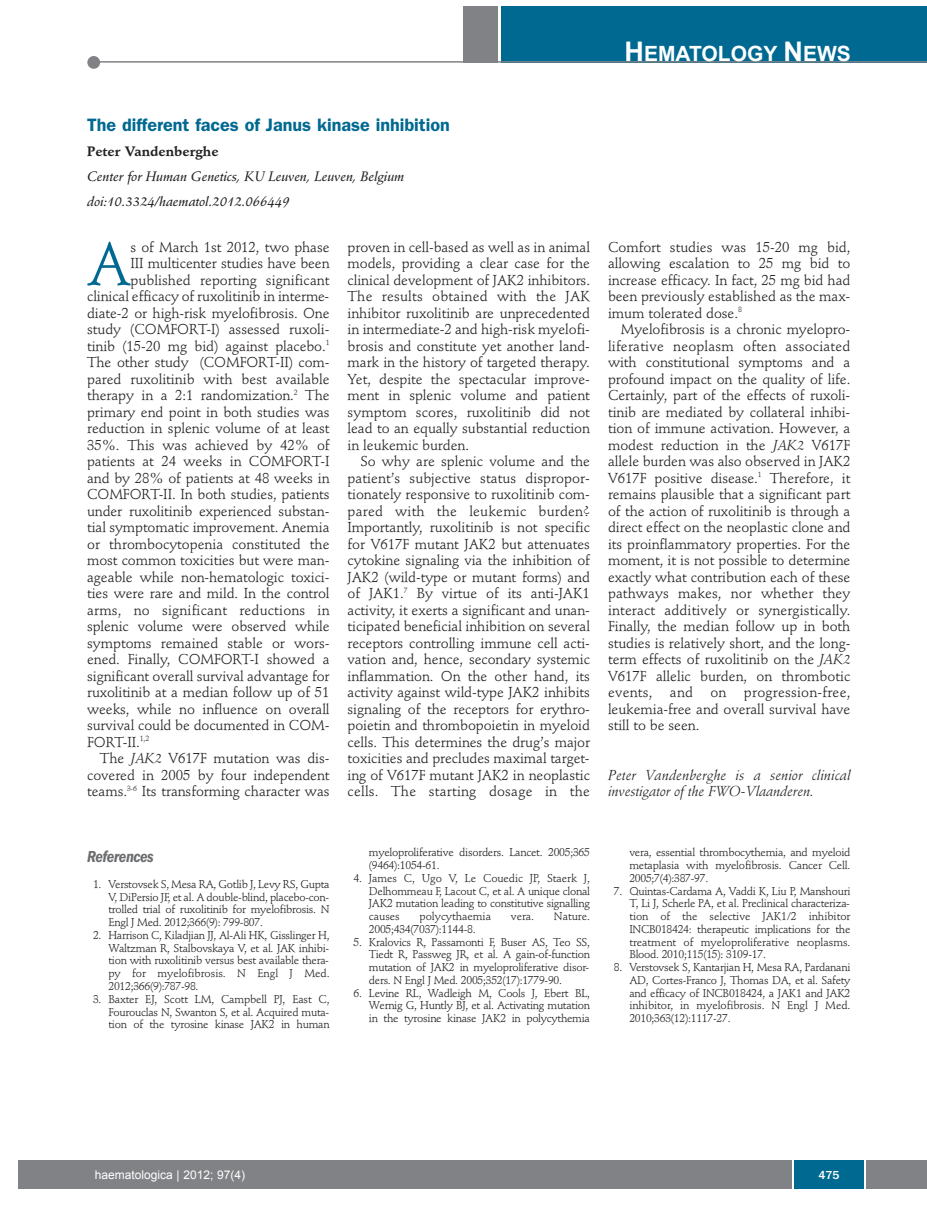
<style>
.page{position:relative;width:927px;height:1225px;background:#fff}
.page>*{position:absolute;margin:0;border:0;box-sizing:border-box;transform-origin:0 0}
.t1{font:60.45px "Stempel Schneidler";color:#006991}
.t2{font:700 21px "Arial";color:#fff}
.t3{font:600 18px "Franklin Gothic";color:#006991}
.t4{font:italic 600 condensed 16.5px "Franklin Gothic";letter-spacing:-.025em;color:#6c6d70}
.t5{font:14.25px/16.5px "Stempel Schneidler";letter-spacing:-.005em;color:#231f20;text-align:justify}
.t6{font:italic 14.25px/16.5px "Stempel Schneidler";letter-spacing:.005em;color:#231f20}
.t7{font:italic 13.5px/25px "Stempel Schneidler Med";letter-spacing:-.005em;color:#231f20}
.t8{font:700 13.5px "Stempel Schneidler";color:#231f20}
.t9{font:12px "Arial";color:#fff}
.t10{font:500 12px "Franklin Gothic";color:#fff}
.t11{font:11.25px/12.8px "Stempel Schneidler";letter-spacing:-.025em;color:#231f20;text-align:justify}
.t12{font:11.25px "Stempel Schneidler";letter-spacing:-.005em;color:#231f20}
.s1{font-size:27px}
.s2{font-style:italic}
</style>
<div class="page">
<div style="left:18px;top:1160px;width:909px;height:28px;background:#808285"></div>
<div style="left:501px;top:6px;width:426px;height:56px;background:#006991"></div>
<div style="left:463px;top:6px;width:34px;height:56px;background:#808285"></div>
<div style="left:87px;top:56px;width:13px;height:13px;background:#808285;border-radius:50%"></div>
<hr style="left:95px;top:61px;width:832px;height:2px;background:#808285">
<div style="left:794px;top:1160px;width:70px;height:28px;background:#006991"></div>
<hr style="left:792px;top:1160px;width:2px;height:28px;background:#fff">
<hr style="left:864px;top:1160px;width:2px;height:28px;background:#fff">
<h2 class="t2" style="left:625px;top:42px;width:228px"><span class="s1">H</span>EMATOLOGY <span class="s1">N</span>EWS</h2>
<p class="t3" style="left:87px;top:119px;width:364px">The different faces of Janus kinase inhibition</p>
<p class="t8" style="left:87px;top:146px;width:133px">Peter Vandenberghe</p>
<p class="t7" style="left:87px;top:166px;width:319px">Center for Human Genetics, KU Leuven, Leuven, Belgium doi:10.3324/haematol.2012.066449</p>
<h1 class="t1" style="left:87px;top:239px;width:45px">A</h1>
<p class="t5" style="left:130px;top:240px;width:201px">s of March 1st 2012, two phase</p>
<p class="t5" style="left:130px;top:256px;width:201px">III multicenter studies have been</p>
<p class="t5" style="left:130px;top:273px;width:201px">published reporting significant</p>
<p class="t5" style="left:87px;top:289px;width:244px">clinical efficacy of ruxolitinib in interme-</p>
<p class="t5" style="left:87px;top:306px;width:244px">diate-2 or high-risk myelofibrosis. One</p>
<p class="t5" style="left:87px;top:322px;width:244px">study (COMFORT-I) assessed ruxoli-</p>
<p class="t5" style="left:87px;top:339px;width:244px">tinib (15-20 mg bid) against placebo.<sup>1</sup></p>
<p class="t5" style="left:87px;top:355px;width:244px">The other study (COMFORT-II) com-</p>
<p class="t5" style="left:87px;top:372px;width:244px">pared ruxolitinib with best available</p>
<p class="t5" style="left:87px;top:388px;width:244px">therapy in a 2:1 randomization.<sup>2</sup> The</p>
<p class="t5" style="left:87px;top:405px;width:244px">primary end point in both studies was</p>
<p class="t5" style="left:87px;top:421px;width:244px">reduction in splenic volume of at least</p>
<p class="t5" style="left:87px;top:438px;width:244px">35%. This was achieved by 42% of</p>
<p class="t5" style="left:87px;top:454px;width:244px">patients at 24 weeks in COMFORT-I</p>
<p class="t5" style="left:87px;top:471px;width:244px">and by 28% of patients at 48 weeks in</p>
<p class="t5" style="left:87px;top:487px;width:244px">COMFORT-II. In both studies, patients</p>
<p class="t5" style="left:87px;top:504px;width:244px">under ruxolitinib experienced substan-</p>
<p class="t5" style="left:87px;top:520px;width:244px">tial symptomatic improvement. Anemia</p>
<p class="t5" style="left:87px;top:537px;width:244px">or thrombocytopenia constituted the</p>
<p class="t5" style="left:87px;top:553px;width:244px">most common toxicities but were man-</p>
<p class="t5" style="left:87px;top:570px;width:244px">ageable while non-hematologic toxici-</p>
<p class="t5" style="left:87px;top:586px;width:244px">ties were rare and mild. In the control</p>
<p class="t5" style="left:87px;top:603px;width:244px">arms, no significant reductions in</p>
<p class="t5" style="left:87px;top:619px;width:244px">splenic volume were observed while</p>
<p class="t5" style="left:87px;top:636px;width:244px">symptoms remained stable or wors-</p>
<p class="t5" style="left:87px;top:652px;width:244px">ened. Finally, COMFORT-I showed a</p>
<p class="t5" style="left:87px;top:669px;width:244px">significant overall survival advantage for</p>
<p class="t5" style="left:87px;top:685px;width:244px">ruxolitinib at a median follow up of 51</p>
<p class="t5" style="left:87px;top:702px;width:244px">weeks, while no influence on overall</p>
<p class="t5" style="left:87px;top:718px;width:244px">survival could be documented in COM-</p>
<p class="t5" style="left:87px;top:735px;width:64px">FORT-II.<sup>1,2</sup></p>
<p class="t5" style="left:100px;top:751px;width:231px">The <span class="s2">JAK2</span> V617F mutation was dis-</p>
<p class="t5" style="left:87px;top:768px;width:244px">covered in 2005 by four independent</p>
<p class="t5" style="left:87px;top:784px;width:244px">teams.<sup>3-6</sup> Its transforming character was</p>
<p class="t5" style="left:348px;top:240px;width:244px">proven in cell-based as well as in animal models, providing a clear case for the clinical development of JAK2 inhibitors.<br>The results obtained with the JAK inhibitor ruxolitinib are unprecedented in intermediate-2 and high-risk myelofi&shy;brosis and constitute yet another land&shy;mark in the history of targeted therapy.<br>Yet, despite the spectacular improve&shy;ment in splenic volume and patient symptom scores, ruxolitinib did not lead to an equally substantial reduction in leukemic burden.</p>
<p class="t5" style="left:348px;top:454px;width:244px;text-indent:13px">So why are splenic volume and the patient’s subjective status dispropor&shy;tionately responsive to ruxolitinib com&shy;pared with the leukemic burden?<br>Importantly, ruxolitinib is not specific for V617F mutant JAK2 but attenuates cytokine signaling via the inhibition of JAK2 (wild-type or mutant forms) and of JAK1.<sup>7</sup> By virtue of its anti-JAK1 activity, it exerts a significant and unan&shy;ticipated beneficial inhibition on several receptors controlling immune cell acti&shy;vation and, hence, secondary systemic inflammation. On the other hand, its activity against wild-type JAK2 inhibits signaling of the receptors for erythro&shy;poietin and thrombopoietin in myeloid cells. This determines the drug’s major toxicities and precludes maximal target&shy;ing of V617F mutant JAK2 in neoplastic cells. The starting dosage in the</p>
<p class="t5" style="left:608px;top:240px;width:244px">Comfort studies was 15-20 mg bid, allowing escalation to 25 mg bid to increase efficacy. In fact, 25 mg bid had been previously established as the max&shy;imum tolerated dose.<sup>8</sup></p>
<p class="t5" style="left:608px;top:322px;width:244px;text-indent:13px">Myelofibrosis is a chronic myelopro&shy;liferative neoplasm often associated with constitutional symptoms and a profound impact on the quality of life.<br>Certainly, part of the effects of ruxoli&shy;tinib are mediated by collateral inhibi&shy;tion of immune activation. However, a modest reduction in the <span class="s2">JAK2</span> V617F allele burden was also observed in JAK2<br>V617F positive disease.<sup>1</sup> Therefore, it remains plausible that a significant part of the action of ruxolitinib is through a direct effect on the neoplastic clone and its proinflammatory properties. For the moment, it is not possible to determine exactly what contribution each of these pathways makes, nor whether they interact additively or synergistically.<br>Finally, the median follow up in both studies is relatively short, and the long&shy;term effects of ruxolitinib on the <span class="s2">JAK2<br></span>V617F allelic burden, on thrombotic events, and on progression-free, leukemia-free and overall survival have still to be seen.</p>
<p class="t6" style="left:608px;top:768px;width:244px">Peter Vandenberghe is a senior clinical investigator of the FWO-Vlaanderen.</p>
<p class="t4" style="left:87px;top:851px;width:68px">References</p>
<p class="t11" style="left:108px;top:879px;width:223px;text-indent:-15px">1. Verstovsek S, Mesa RA, Gotlib J, Levy RS, Gupta V, DiPersio JF, et al. A double-blind, placebo-con&shy;trolled trial of ruxolitinib for myelofibrosis. N Engl J Med. 2012;366(9): 799-807.</p>
<p class="t11" style="left:108px;top:930px;width:223px;text-indent:-15px">2. Harrison C, Kiladjian JJ, Al-Ali HK, Gisslinger H, Waltzman R, Stalbovskaya V, et al. JAK inhibi&shy;tion with ruxolitinib versus best available thera&shy;py for myelofibrosis. N Engl J Med.<br>2012;366(9):787-98.</p>
<p class="t11" style="left:108px;top:993px;width:223px;text-indent:-15px">3. Baxter EJ, Scott LM, Campbell PJ, East C, Fourouclas N, Swanton S, et al. Acquired muta&shy;tion of the tyrosine kinase JAK2 in human</p>
<p class="t11" style="left:369px;top:847px;width:223px">myeloproliferative disorders. Lancet. 2005;365 (9464):1054-61.</p>
<p class="t11" style="left:369px;top:872px;width:223px;text-indent:-15px">4. James C, Ugo V, Le Couedic JP, Staerk J, Delhommeau F, Lacout C, et al. A unique clonal JAK2 mutation leading to constitutive signalling causes</p>
<p class="t12" style="left:420px;top:911px;width:73px">polycythaemia</p>
<p class="t11" style="left:511px;top:911px;width:25px">vera.</p>
<p class="t11" style="left:554px;top:911px;width:38px">Nature.</p>
<p class="t11" style="left:369px;top:923px;width:108px">2005;434(7037):1144-8.</p>
<p class="t11" style="left:369px;top:936px;width:223px;text-indent:-15px">5. Kralovics R, Passamonti F, Buser AS, Teo SS, Tiedt R, Passweg JR, et al. A gain-of-function mutation of JAK2 in myeloproliferative disor&shy;ders. N Engl J Med. 2005;352(17):1779-90.</p>
<p class="t11" style="left:369px;top:987px;width:223px;text-indent:-15px">6. Levine RL, Wadleigh M, Cools J, Ebert BL, Wernig G, Huntly BJ, et al. Activating mutation in the tyrosine kinase JAK2 in polycythemia</p>
<p class="t11" style="left:629px;top:847px;width:223px">vera, essential thrombocythemia, and myeloid metaplasia with myelofibrosis. Cancer Cell.<br>2005;7(4):387-97.</p>
<p class="t11" style="left:629px;top:885px;width:223px;text-indent:-15px">7. Quintas-Cardama A, Vaddi K, Liu P, Manshouri T, Li J, Scherle PA, et al. Preclinical characteriza&shy;tion of the selective JAK1/2 inhibitor INCB018424: therapeutic implications for the treatment of myeloproliferative neoplasms.<br>Blood. 2010;115(15): 3109-17.</p>
<p class="t11" style="left:629px;top:962px;width:223px;text-indent:-15px">8. Verstovsek S, Kantarjian H, Mesa RA, Pardanani AD, Cortes-Franco J, Thomas DA, et al. Safety and efficacy of INCB018424, a JAK1 and JAK2 inhibitor, in myelofibrosis. N Engl J Med.<br>2010;363(12):1117-27.</p>
<p class="t9" style="left:95px;top:1167px;width:152px">haematologica | 2012; 97(4)</p>
<p class="t10" style="left:818px;top:1170px;width:23px">475</p>
</div>
